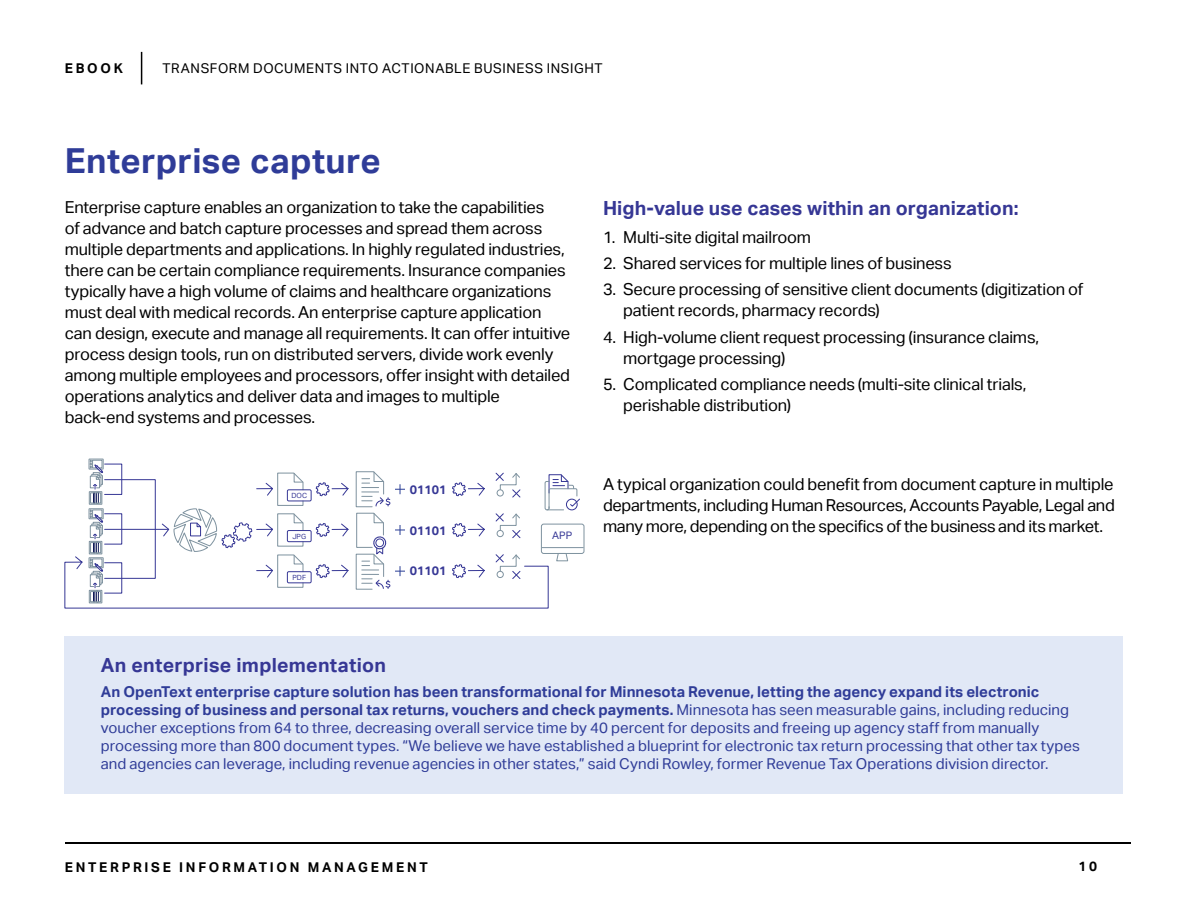
<style>
.page{position:relative;width:1188px;height:918px;background:#fff}
.page>*{position:absolute;margin:0;border:0;box-sizing:border-box;transform-origin:0 0}
.t1{font:700 34.5px "Aktiv Grotesk";letter-spacing:.01em;color:#2f3c98}
.t2{font:700 19.5px "Aktiv Grotesk";letter-spacing:.01em;color:#363795}
.t3{font:16.5px/21px "Aktiv Grotesk";letter-spacing:-.01em;color:#000}
.t4{font:15px/18px "Aktiv Grotesk";color:#2f3c98}
.t5{font:13.5px "Aktiv Grotesk";letter-spacing:.045em;color:#000}
.t6{font:700 13.5px "Aktiv Grotesk";letter-spacing:.2em;color:#000}
.t7{font:700 12.3px "Aktiv Grotesk";color:#363795}
.t8{font:10.35px "Aktiv Grotesk";color:#363795}
.t9{font:7.2px "Aktiv Grotesk";color:#363795}
.s1{font-weight:700}
</style>
<div class="page">
<hr style="left:65px;top:842px;width:1065px;height:2px;background:#000">
<hr style="left:141px;top:52px;width:1px;height:32px;background:#000">
<div style="left:541px;top:524px;width:43px;height:30px;border:1px solid #7e929f;border-radius:2px"></div>
<hr style="left:542px;top:547px;width:41px;height:1px;background:#7e929f">
<div style="left:89px;top:459px;width:14px;height:10px;border:1px solid #7e929f"></div>
<svg style="left:64px;top:460px;width:517px;height:149px"></svg>
<div style="left:65px;top:636px;width:1058px;height:158px;background:#e1e8f6"></div>
<p class="t6" style="left:65px;top:60px;width:59px">EBOOK</p>
<p class="t5" style="left:163px;top:60px;width:442px">TRANSFORM DOCUMENTS INTO ACTIONABLE BUSINESS INSIGHT</p>
<h1 class="t1" style="left:65px;top:141px;width:318px">Enterprise capture</h1>
<p class="t3" style="left:65px;top:197px;width:507px">Enterprise capture enables an organization to take the capabilities<br>of advance and batch capture processes and spread them across multiple departments and applications. In highly regulated industries, there can be certain compliance requirements. Insurance companies typically have a high volume of claims and healthcare organizations must deal with medical records. An enterprise capture application can design, execute and manage all requirements. It can offer intuitive process design tools, run on distributed servers, divide work evenly among multiple employees and processors, offer insight with detailed operations analytics and deliver data and images to multiple back-end systems and processes.</p>
<p class="t2" style="left:603px;top:197px;width:417px">High-value use cases within an organization:</p>
<p class="t3" style="left:603px;top:226px;width:210px">1. Multi-site digital mailroom</p>
<p class="t3" style="left:603px;top:253px;width:350px">2. Shared services for multiple lines of business</p>
<p class="t3" style="left:623px;top:279px;width:462px;text-indent:-20px">3. Secure processing of sensitive client documents (digitization of patient records, pharmacy records)</p>
<p class="t3" style="left:623px;top:327px;width:418px;text-indent:-20px">4. High-volume client request processing (insurance claims, mortgage processing)</p>
<p class="t3" style="left:623px;top:374px;width:405px;text-indent:-20px">5. Complicated compliance needs (multi-site clinical trials, perishable distribution)</p>
<p class="t9" style="left:291px;top:491px;width:17px">DOC</p>
<p class="t9" style="left:292px;top:532px;width:15px">JPG</p>
<p class="t9" style="left:292px;top:573px;width:15px">PDF</p>
<p class="t7" style="left:410px;top:483px;width:38px">01101</p>
<p class="t7" style="left:410px;top:524px;width:38px">01101</p>
<p class="t7" style="left:410px;top:563px;width:38px">01101</p>
<p class="t8" style="left:552px;top:529px;width:21px">APP</p>
<p class="t3" style="left:603px;top:474px;width:513px;text-align:justify">A typical organization could benefit from document capture in multiple departments, including Human Resources, Accounts Payable, Legal and many more, depending on the specifics of the business and its market.</p>
<p class="t2" style="left:101px;top:654px;width:287px">An enterprise implementation</p>
<p class="t4" style="left:101px;top:682px;width:981px"><span class="s1">An OpenText enterprise capture solution has been transformational for Minnesota Revenue, letting the agency expand its electronic processing of business and personal tax returns, vouchers and check payments.</span> Minnesota has seen measurable gains, including reducing voucher exceptions from 64 to three, decreasing overall service time by 40 percent for deposits and freeing up agency staff from manually processing more than 800 document types. “We believe we have established a blueprint for electronic tax return processing that other tax types and agencies can leverage, including revenue agencies in other states,” said Cyndi Rowley, former Revenue Tax Operations division director.</p>
<p class="t6" style="left:65px;top:859px;width:365px">ENTERPRISE INFORMATION MANAGEMENT</p>
<p class="t6" style="left:1078px;top:859px;width:20px">10</p>
</div>
